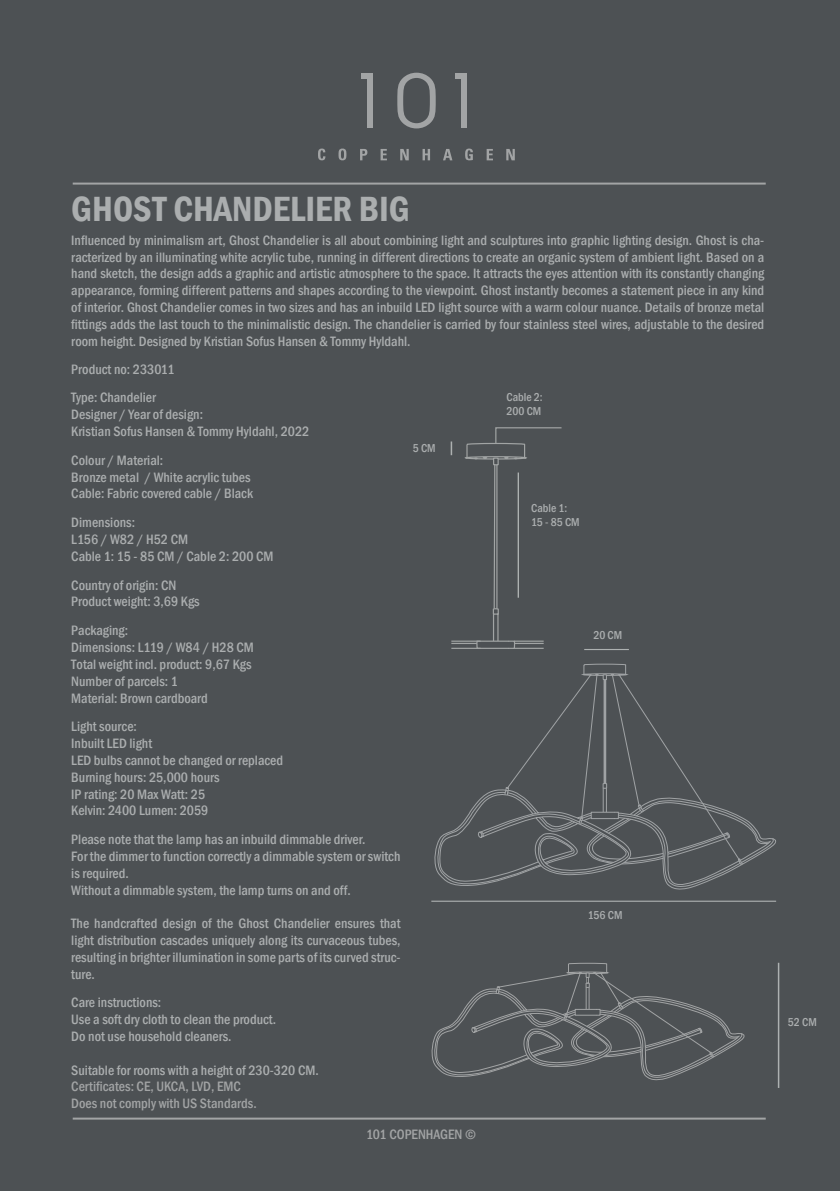
<style>
.page{position:relative;width:840px;height:1191px;background:#fff}
.page>*{position:absolute;margin:0;border:0;box-sizing:border-box;transform-origin:0 0}
.t1{font:600 condensed 36px "Franklin Gothic";color:#abaeaf}
.t2{font:500 condensed 14px/16.8px "Franklin Gothic";color:#abaeaf}
.t3{font:500 condensed 14px/16.8px "Franklin Gothic";color:#a2a4a5}
.t4{font:500 condensed 11.8px/14.2px "Franklin Gothic";color:#abaeaf}
</style>
<div class="page">
<div style="left:0;top:0;width:839px;height:1191px;background:#4d5154"></div>
<svg style="left:397px;top:73px;width:38px;height:55px"></svg>
<div style="left:460px;top:76px;width:6px;height:52px;background:#a2a4a5"></div>
<div style="left:455px;top:73px;width:11px;height:5px;background:#a2a4a5"></div>
<div style="left:367px;top:76px;width:6px;height:52px;background:#a2a4a5"></div>
<div style="left:361px;top:73px;width:12px;height:5px;background:#a2a4a5"></div>
<svg style="left:318px;top:149px;width:7px;height:11px"></svg>
<svg style="left:338px;top:149px;width:8px;height:11px"></svg>
<svg style="left:360px;top:149px;width:7px;height:11px"></svg>
<svg style="left:380px;top:149px;width:7px;height:11px"></svg>
<svg style="left:400px;top:149px;width:8px;height:11px"></svg>
<svg style="left:422px;top:149px;width:8px;height:11px"></svg>
<svg style="left:443px;top:149px;width:9px;height:11px"></svg>
<svg style="left:465px;top:149px;width:7px;height:11px"></svg>
<svg style="left:486px;top:149px;width:6px;height:11px"></svg>
<svg style="left:506px;top:149px;width:8px;height:11px"></svg>
<hr style="left:73px;top:183px;width:692px;height:2px;background:#a2a4a5">
<hr style="left:73px;top:1117px;width:692px;height:2px;background:#a2a4a5">
<hr style="left:777px;top:962px;width:1px;height:126px;background:#adb1b1">
<svg style="left:450px;top:441px;width:2px;height:14px"></svg>
<hr style="left:517px;top:472px;width:1px;height:125px;background:#adb1b1">
<hr style="left:431px;top:900px;width:344px;height:1px;background:#adb1b1">
<hr style="left:584px;top:649px;width:44px;height:1px;background:#adb1b1">
<svg style="left:434px;top:663px;width:341px;height:227px"></svg>
<svg style="left:431px;top:962px;width:313px;height:119px"></svg>
<hr style="left:493px;top:465px;width:2px;height:143px;background:#a1a4a4">
<hr style="left:496px;top:465px;width:1px;height:143px;background:#a1a4a4">
<svg style="left:464px;top:427px;width:98px;height:39px"></svg>
<svg style="left:451px;top:607px;width:92px;height:42px"></svg>
<h1 class="t1" style="left:71px;top:185px;width:340px">GHOST CHANDELIER BIG</h1>
<p class="t2" style="left:71px;top:232px;width:694px;text-align:justify">Influenced by minimalism art, Ghost Chandelier is all about combining light and sculptures into graphic lighting design. Ghost is cha&shy;racterized by an illuminating white acrylic tube, running in different directions to create an organic system of ambient light. Based on a hand sketch, the design adds a graphic and artistic atmosphere to the space. It attracts the eyes attention with its constantly changing appearance, forming different patterns and shapes according to the viewpoint. Ghost instantly becomes a statement piece in any kind of interior. Ghost Chandelier comes in two sizes and has an inbuild LED light source with a warm colour nuance. Details of bronze metal fittings adds the last touch to the minimalistic design. The chandelier is carried by four stainless steel wires, adjustable to the desired room height. Designed by Kristian Sofus Hansen &amp; Tommy Hyldahl.</p>
<p class="t2" style="left:71px;top:354px;width:105px;line-height:28.8px">Product no: 233011<br>Type: Chandelier</p>
<p class="t2" style="left:71px;top:406px;width:239px">Designer / Year of design:<br>Kristian Sofus Hansen &amp; Tommy Hyldahl, 2022</p>
<p class="t2" style="left:71px;top:451px;width:183px">Colour / Material:<br>Bronze metal / White acrylic tubes<br>Cable: Fabric covered cable / Black</p>
<p class="t2" style="left:71px;top:514px;width:204px">Dimensions:<br>L156 / W82 / H52 CM<br>Cable 1: 15 - 85 CM / Cable 2: 200 CM</p>
<p class="t2" style="left:71px;top:576px;width:130px">Country of origin: CN<br>Product weight: 3,69 Kgs</p>
<p class="t2" style="left:71px;top:622px;width:184px">Packaging:<br>Dimensions: L119 / W84 / H28 CM<br>Total weight incl. product: 9,67 Kgs<br>Number of parcels: 1<br>Material: Brown cardboard</p>
<p class="t2" style="left:71px;top:718px;width:213px">Light source:<br>Inbuilt LED light<br>LED bulbs cannot be changed or replaced<br>Burning hours: 25,000 hours<br>IP rating: 20 Max Watt: 25<br>Kelvin: 2400 Lumen: 2059</p>
<p class="t2" style="left:71px;top:831px;width:330px">Please note that the lamp has an inbuild dimmable driver.<br>For the dimmer to function correctly a dimmable system or switch is required.<br>Without a dimmable system, the lamp turns on and off.</p>
<p class="t2" style="left:71px;top:915px;width:330px;text-align:justify">The handcrafted design of the Ghost Chandelier ensures that light distribution cascades uniquely along its curvaceous tubes, resulting in brighter illumination in some parts of its curved struc&shy;ture.</p>
<p class="t2" style="left:71px;top:994px;width:206px">Care instructions:<br>Use a soft dry cloth to clean the product.<br>Do not use household cleaners.</p>
<p class="t2" style="left:71px;top:1061px;width:249px">Suitable for rooms with a height of 230-320 CM.</p>
<p class="t3" style="left:71px;top:1078px;width:187px">Certificates: CE, UKCA, LVD, EMC<br>Does not comply with US Standards.</p>
<p class="t4" style="left:412px;top:441px;width:24px">5 CM</p>
<p class="t3" style="left:366px;top:1125px;width:111px">101 COPENHAGEN ©</p>
<p class="t4" style="left:506px;top:389px;width:38px">Cable 2:<br>200 CM</p>
<p class="t4" style="left:531px;top:500px;width:50px">Cable 1:<br>15 - 85 CM</p>
<p class="t4" style="left:593px;top:628px;width:30px">20 CM</p>
<p class="t4" style="left:587px;top:908px;width:36px">156 CM</p>
<p class="t4" style="left:787px;top:1014px;width:30px">52 CM</p>
</div>
